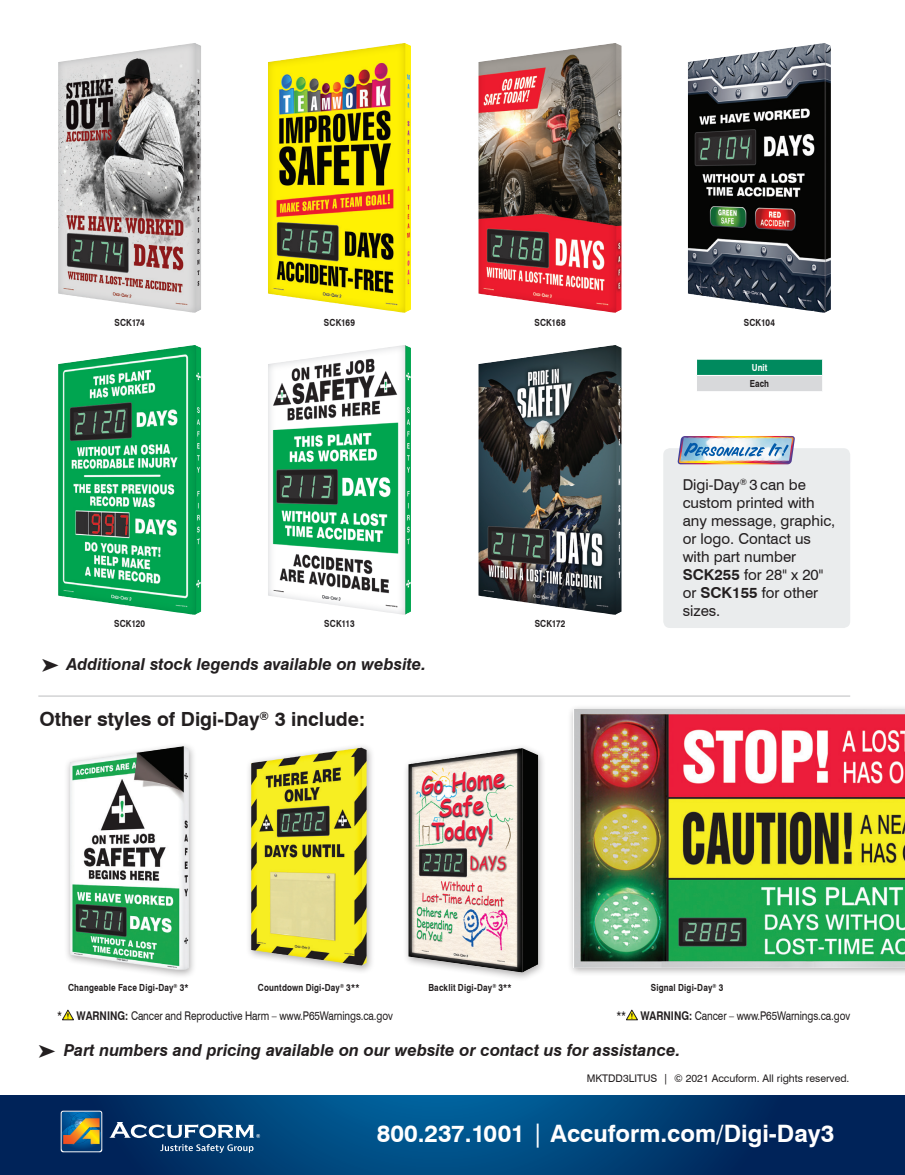
<style>
.page{position:relative;width:905px;height:1175px;background:#fff}
.page>*{position:absolute;margin:0;border:0;box-sizing:border-box;transform-origin:0 0}
.t1{font:700 24px "Swiss 721 BT";color:#fff}
.t2{font:700 19.5px "Swiss 721 BT";color:#231f20}
.t3{font:italic 700 16.5px "Swiss 721 BT";color:#231f20}
.t4{font:15px/18px "Swiss 721 BT";color:#231f20}
.t5{font:12px "Swiss 721 BT";letter-spacing:-.01em;color:#231f20;scale:.83 1}
.t6{font:10.5px "Swiss 721 BT";color:#231f20}
.t7{font:700 9.75px "Swiss 721 BT";letter-spacing:.02em;color:#231f20;scale:.83 1}
.t8{font:700 9.75px "Swiss 721 BT";color:#fff;scale:.83 1}
.s1{font-weight:700}
.s2{font-weight:400}
</style>
<div class="page">
<svg style="left:0;top:1095px;width:904px;height:79px;background:#003b72"></svg>
<svg style="left:61px;top:1110px;width:41px;height:42px"></svg>
<svg style="left:62px;top:1111px;width:39px;height:40px;background:#60746c"></svg>
<svg style="left:109px;top:1122px;width:151px;height:16px"></svg>
<svg style="left:160px;top:1144px;width:93px;height:8px"></svg>
<svg style="left:62px;top:1009px;width:12px;height:11px"></svg>
<svg style="left:626px;top:1009px;width:11px;height:11px"></svg>
<div style="left:663px;top:448px;width:187px;height:180px;background:#eaeced;border-radius:7px"></div>
<img style="left:680px;top:464px;width:109px;height:1px">
<img style="left:677px;top:436px;width:117px;height:28px">
<img style="left:58px;top:43px;width:143px;height:270px">
<img style="left:58px;top:345px;width:143px;height:269px">
<img style="left:268px;top:43px;width:143px;height:270px">
<img style="left:268px;top:345px;width:143px;height:269px">
<img style="left:478px;top:43px;width:143px;height:270px">
<img style="left:478px;top:345px;width:143px;height:269px">
<img style="left:688px;top:43px;width:142px;height:270px">
<hr style="left:38px;top:695px;width:812px;height:1px;background:#bcbdc0">
<div style="left:696px;top:359px;width:126px;height:16px;background:#008a5e"></div>
<div style="left:696px;top:375px;width:126px;height:16px;background:#d8d9db"></div>
<svg style="left:696px;top:359px;width:1px;height:32px"></svg>
<svg style="left:822px;top:359px;width:1px;height:17px"></svg>
<hr style="left:697px;top:359px;width:125px;height:1px;background:#fff">
<hr style="left:697px;top:375px;width:125px;height:1px;background:#fff">
<div style="left:567px;top:704px;width:337px;height:273px;background:#231f20;opacity:.35"></div>
<img style="left:573px;top:709px;width:331px;height:258px">
<div style="left:64px;top:741px;width:133px;height:238px;background:#231f20;opacity:.35"></div>
<img style="left:70px;top:746px;width:119px;height:223px">
<div style="left:245px;top:743px;width:130px;height:231px;background:#231f20;opacity:.35"></div>
<img style="left:251px;top:747px;width:115px;height:218px">
<div style="left:402px;top:743px;width:144px;height:238px;background:#231f20;opacity:.35"></div>
<img style="left:408px;top:748px;width:130px;height:224px">
<p class="t7" style="left:114px;top:316px;width:38px">SCK174</p>
<p class="t7" style="left:324px;top:316px;width:39px">SCK169</p>
<p class="t7" style="left:534px;top:316px;width:39px">SCK168</p>
<p class="t7" style="left:743px;top:316px;width:39px">SCK104</p>
<p class="t8" style="left:751px;top:361px;width:20px">Unit</p>
<p class="t7" style="left:750px;top:378px;width:25px">Each</p>
<p class="t7" style="left:114px;top:617px;width:39px">SCK120</p>
<p class="t7" style="left:324px;top:617px;width:38px">SCK113</p>
<p class="t7" style="left:534px;top:617px;width:39px">SCK172</p>
<h3 class="t3" style="left:67px;top:654px;width:361px">Additional stock legends available on website.</h3>
<h2 class="t2" style="left:40px;top:707px;width:327px">Other styles of Digi-Day<sup>®</sup> 3 include:</h2>
<h3 class="t4" style="left:682px;top:475px;width:154px">Digi-Day<sup>®</sup> 3 can be custom printed with any message, graphic, or logo. Contact us with part number<br><span class="s1">SCK255</span> for 28" x 20" or <span class="s1">SCK155</span> for other sizes.</h3>
<p class="t7" style="left:68px;top:981px;width:147px">Changeable Face Digi-Day<sup>®</sup> 3*</p>
<p class="t7" style="left:258px;top:981px;width:124px">Countdown Digi-Day<sup>®</sup> 3**</p>
<p class="t7" style="left:650px;top:981px;width:89px">Signal Digi-Day<sup>®</sup> 3</p>
<p class="t7" style="left:428px;top:981px;width:102px">Backlit Digi-Day<sup>®</sup> 3**</p>
<p class="t5" style="left:57px;top:1008px;width:406px">* <span class="s1">WARNING:</span> Cancer and Reproductive Harm – www.P65Warnings.ca.gov</p>
<p class="t5" style="left:616px;top:1008px;width:283px">** <span class="s1">WARNING:</span> Cancer – www.P65Warnings.ca.gov</p>
<h3 class="t3" style="left:64px;top:1039px;width:618px">Part numbers and pricing available on our website or contact us for assistance.</h3>
<p class="t6" style="left:586px;top:1071px;width:264px">MKTDD3LITUS | © 2021 Accuform. All rights reserved.</p>
<h1 class="t1" style="left:377px;top:1119px;width:459px">800.237.1001 <span class="s2">|</span> Accuform.com/Digi-Day3</h1>
</div>
